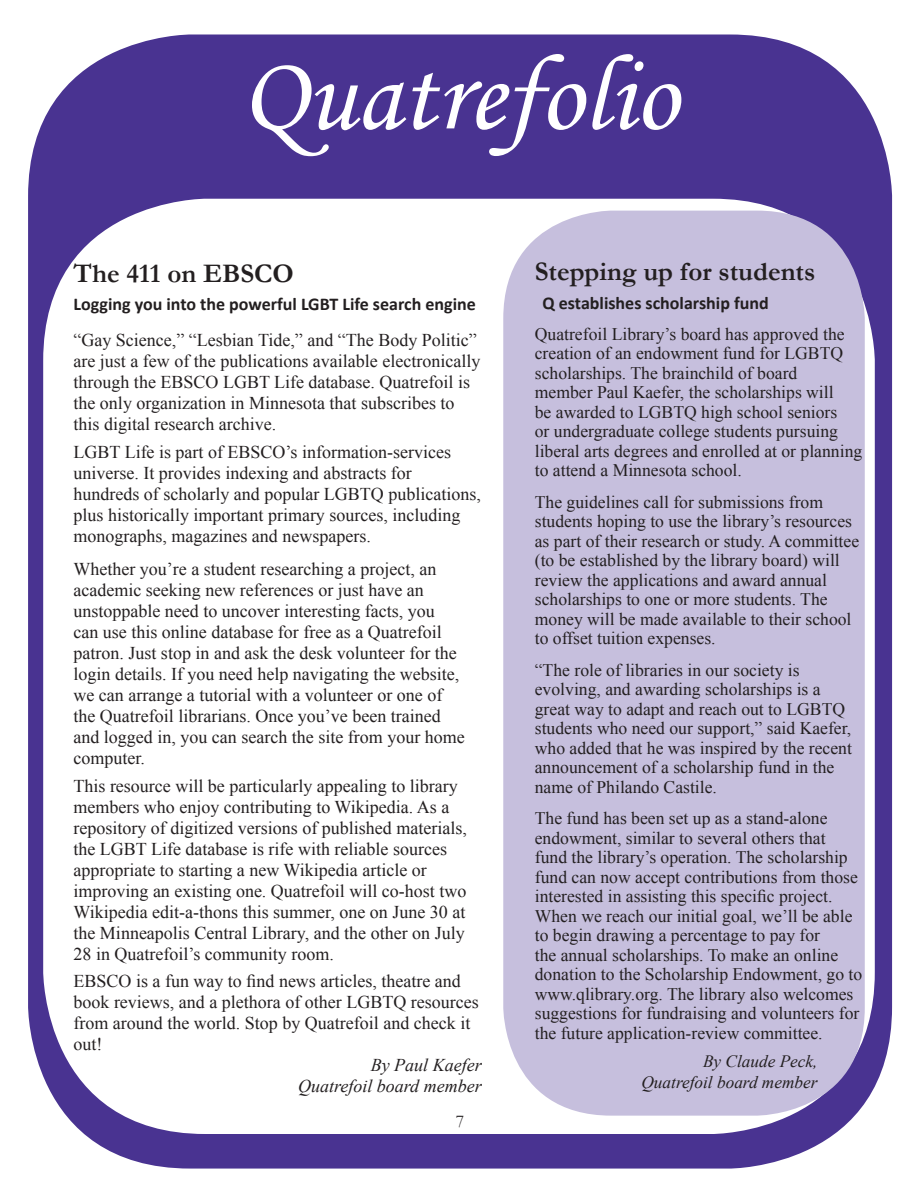
<style>
.page{position:relative;width:918px;height:1188px;background:#fff}
.page>*{position:absolute;margin:0;border:0;box-sizing:border-box;transform-origin:0 0}
.t1{font:108px "Monotype Corsiva";color:#fff}
.t2{font:700 27px "Garamond";color:#231f20}
.t3{font:18px/21px "Times New Roman";color:#231f20}
.t4{font:700 18px "Calibri";color:#231f20}
.t5{font:italic 18px/21px "Times New Roman";color:#231f20;text-align:right}
.t6{font:18px "Garamond";color:#231f20}
.t7{font:17.7px/19.5px "Times New Roman";color:#231f20}
.t8{font:italic 17.25px/21px "Times New Roman";color:#231f20;text-align:right}
</style>
<div class="page">
<div style="left:28px;top:34px;width:864px;height:1135px;background:#493391;border-radius:162px"></div>
<div style="left:43px;top:199px;width:832px;height:935px;background:#fff;border-radius:162px"></div>
<div style="left:503px;top:211px;width:362px;height:905px;background:#c6bfdd;border-radius:108px"></div>
<h1 class="t1" style="left:241px;top:30px;width:438px">Quatrefolio</h1>
<h2 class="t2" style="left:74px;top:255px;width:222px">The 411 on EBSCO</h2>
<p class="t4" style="left:74px;top:293px;width:404px">Logging you into the powerful LGBT Life search engine</p>
<p class="t3" style="left:74px;top:329px;width:408px">“Gay Science,” “Lesbian Tide,” and “The Body Politic” are just a few of the publications available electronically through the EBSCO LGBT Life database. Quatrefoil is the only organization in Minnesota that subscribes to this digital research archive.</p>
<p class="t3" style="left:74px;top:441px;width:409px">LGBT Life is part of EBSCO’s information-services universe. It provides indexing and abstracts for hundreds of scholarly and popular LGBTQ publications, plus historically important primary sources, including monographs, magazines and newspapers.</p>
<p class="t3" style="left:74px;top:558px;width:393px">Whether you’re a student researching a project, an academic seeking new references or just have an unstoppable need to uncover interesting facts, you<br>can use this online database for free as a Quatrefoil patron. Just stop in and ask the desk volunteer for the login details. If you need help navigating the website, we can arrange a tutorial with a volunteer or one of the Quatrefoil librarians. Once you’ve been trained and logged in, you can search the site from your home computer.</p>
<p class="t3" style="left:74px;top:775px;width:395px">This resource will be particularly appealing to library members who enjoy contributing to Wikipedia. As a repository of digitized versions of published materials, the LGBT Life database is rife with reliable sources appropriate to starting a new Wikipedia article or improving an existing one. Quatrefoil will co-host two Wikipedia edit-a-thons this summer, one on June 30 at the Minneapolis Central Library, and the other on July 28 in Quatrefoil’s community room.</p>
<p class="t3" style="left:74px;top:971px;width:407px">EBSCO is a fun way to find news articles, theatre and book reviews, and a plethora of other LGBTQ resources from around the world. Stop by Quatrefoil and check it out!</p>
<p class="t5" style="left:298px;top:1055px;width:185px">By Paul Kaefer<br>Quatrefoil board member</p>
<p class="t6" style="left:456px;top:1109px;width:10px">7</p>
<h2 class="t2" style="left:535px;top:253px;width:282px">Stepping up for students</h2>
<p class="t4" style="left:543px;top:291px;width:228px">Q establishes scholarship fund</p>
<p class="t7" style="left:535px;top:324px;width:329px">Quatrefoil Library’s board has approved the creation of an endowment fund for LGBTQ scholarships. The brainchild of board<br>member Paul Kaefer, the scholarships will<br>be awarded to LGBTQ high school seniors<br>or undergraduate college students pursuing liberal arts degrees and enrolled at or planning to attend a Minnesota school.</p>
<p class="t7" style="left:535px;top:492px;width:326px">The guidelines call for submissions from students hoping to use the library’s resources as part of their research or study. A committee (to be established by the library board) will review the applications and award annual scholarships to one or more students. The money will be made available to their school to offset tuition expenses.</p>
<p class="t7" style="left:535px;top:660px;width:319px">“The role of libraries in our society is evolving, and awarding scholarships is a great way to adapt and reach out to LGBTQ students who need our support,” said Kaefer, who added that he was inspired by the recent announcement of a scholarship fund in the name of Philando Castile.</p>
<p class="t7" style="left:535px;top:808px;width:329px">The fund has been set up as a stand-alone endowment, similar to several others that<br>fund the library’s operation. The scholarship fund can now accept contributions from those interested in assisting this specific project.<br>When we reach our initial goal, we’ll be able to begin drawing a percentage to pay for<br>the annual scholarships. To make an online donation to the Scholarship Endowment, go to www.qlibrary.org. The library also welcomes suggestions for fundraising and volunteers for the future application-review committee.</p>
<p class="t8" style="left:642px;top:1050px;width:178px">By Claude Peck,<br>Quatrefoil board member</p>
</div>
